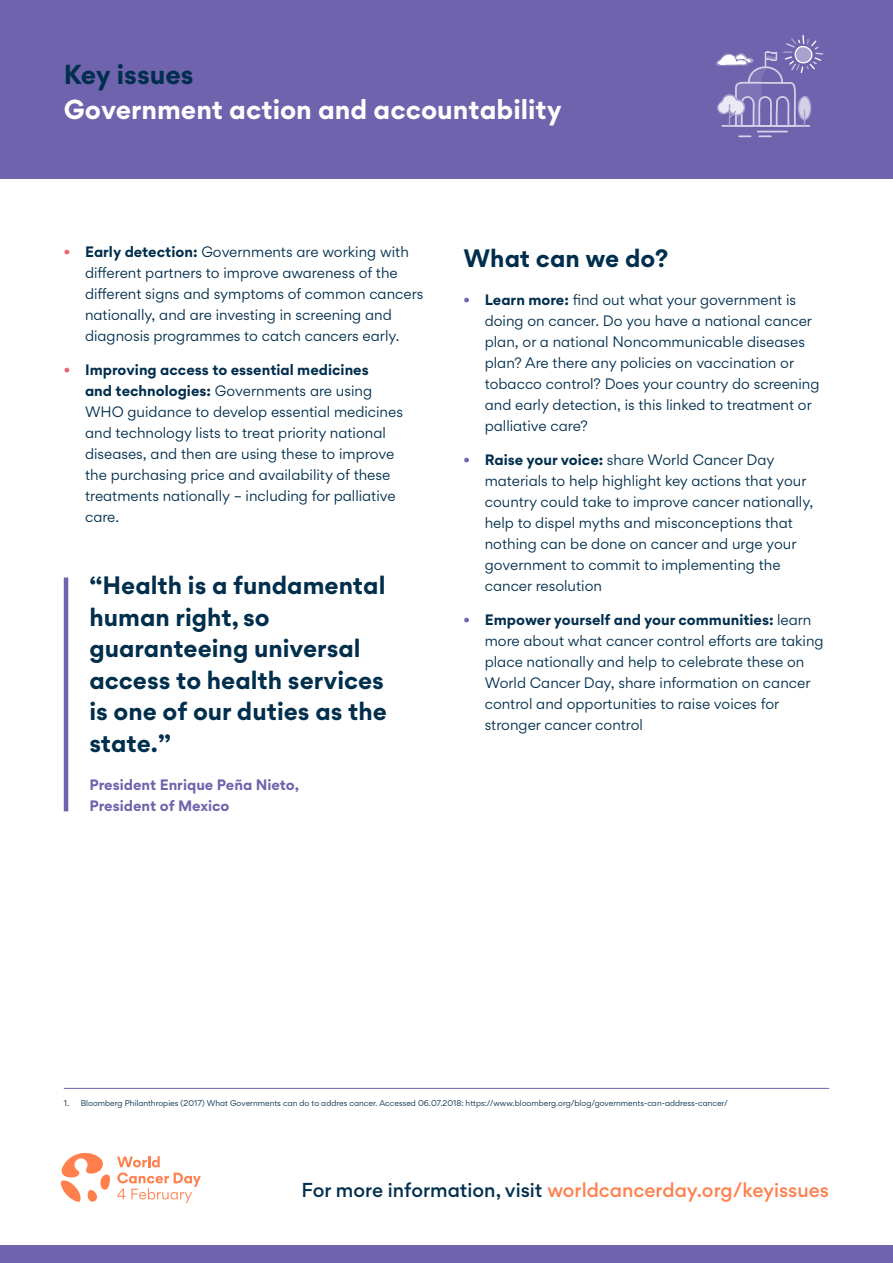
<style>
.page{position:relative;width:893px;height:1263px;background:#fff}
.page>*{position:absolute;margin:0;border:0;box-sizing:border-box;transform-origin:0 0}
.t1{font:700 24.6px "Gordita";color:#fff}
.t2{font:700 24.6px "Gordita";color:#002e4d}
.t3{font:700 22.5px/31.5px "Gordita";color:#002e4d}
.t4{font:500 18px "Gordita";color:#ff7f4d}
.t5{font:13.5px/21px "Gordita";color:#002e4d}
.t6{font:700 13.5px/21px "Gordita";color:#7063ad}
.t7{font:7.5px "Gordita";color:#002e4d}
.s1{font-weight:700;color:#f0616b}
.s2{font-weight:700}
.s3{font-weight:700;color:#7063ad}
.s4{color:#002e4d}
</style>
<div class="page">
<div style="left:0;top:0;width:893px;height:179px;background:#7063ad"></div>
<svg style="left:60px;top:1153px;width:50px;height:49px"></svg>
<svg style="left:117px;top:1156px;width:84px;height:47px"></svg>
<hr style="left:64px;top:1088px;width:765px;height:1px;background:#7063ad">
<div style="left:0;top:1246px;width:893px;height:17px;background:#7063ad"></div>
<hr style="left:64px;top:577px;width:4px;height:234px;background:#7063ad">
<svg style="left:715px;top:35px;width:108px;height:102px"></svg>
<h1 class="t2" style="left:64px;top:55px;width:132px">Key issues</h1>
<h1 class="t1" style="left:64px;top:90px;width:499px">Government action and accountability</h1>
<p class="t5" style="left:85px;top:241px;width:340px;text-indent:-21px"><span class="s1">•</span> <span class="s2">Early detection:</span> Governments are working with different partners to improve awareness of the different signs and symptoms of common cancers nationally, and are investing in screening and diagnosis programmes to catch cancers early.</p>
<p class="t5" style="left:85px;top:359px;width:319px;text-indent:-21px"><span class="s1">•</span> <span class="s2">Improving access to essential medicines<br>and technologies:</span> Governments are using WHO guidance to develop essential medicines and technology lists to treat priority national diseases, and then are using these to improve the purchasing price and availability of these treatments nationally – including for palliative care.</p>
<h2 class="t3" style="left:89px;top:569px;width:299px">“Health is a fundamental human right, so guaranteeing universal access to health services is one of our duties as the state.”</h2>
<p class="t6" style="left:89px;top:774px;width:211px">President Enrique Peña Nieto,<br>President of Mexico</p>
<h2 class="t3" style="left:463px;top:242px;width:207px">What can we do?</h2>
<p class="t5" style="left:485px;top:289px;width:336px;text-indent:-21px"><span class="s3">•</span> <span class="s2">Learn more:</span> find out what your government is doing on cancer. Do you have a national cancer plan, or a national Noncommunicable diseases plan? Are there any policies on vaccination or tobacco control? Does your country do screening and early detection, is this linked to treatment or palliative care?</p>
<p class="t5" style="left:485px;top:449px;width:330px;text-indent:-21px"><span class="s3">•</span> <span class="s2">Raise your voice:</span> share World Cancer Day materials to help highlight key actions that your country could take to improve cancer nationally, help to dispel myths and misconceptions that nothing can be done on cancer and urge your government to commit to implementing the cancer resolution</p>
<p class="t5" style="left:485px;top:608px;width:340px;text-indent:-21px"><span class="s3">•</span> <span class="s2">Empower yourself and your communities:</span> learn more about what cancer control efforts are taking place nationally and help to celebrate these on World Cancer Day, share information on cancer control and opportunities to raise voices for stronger cancer control</p>
<p class="t7" style="left:64px;top:1097px;width:666px">1. Bloomberg Philanthropies (2017) What Governments can do to addres cancer. Accessed 06.07.2018: https://www.bloomberg.org/blog/governments-can-address-cancer/</p>
<h3 class="t4" style="left:302px;top:1177px;width:529px"><span class="s4">For more information, visit</span> worldcancerday.org/keyissues</h3>
</div>
